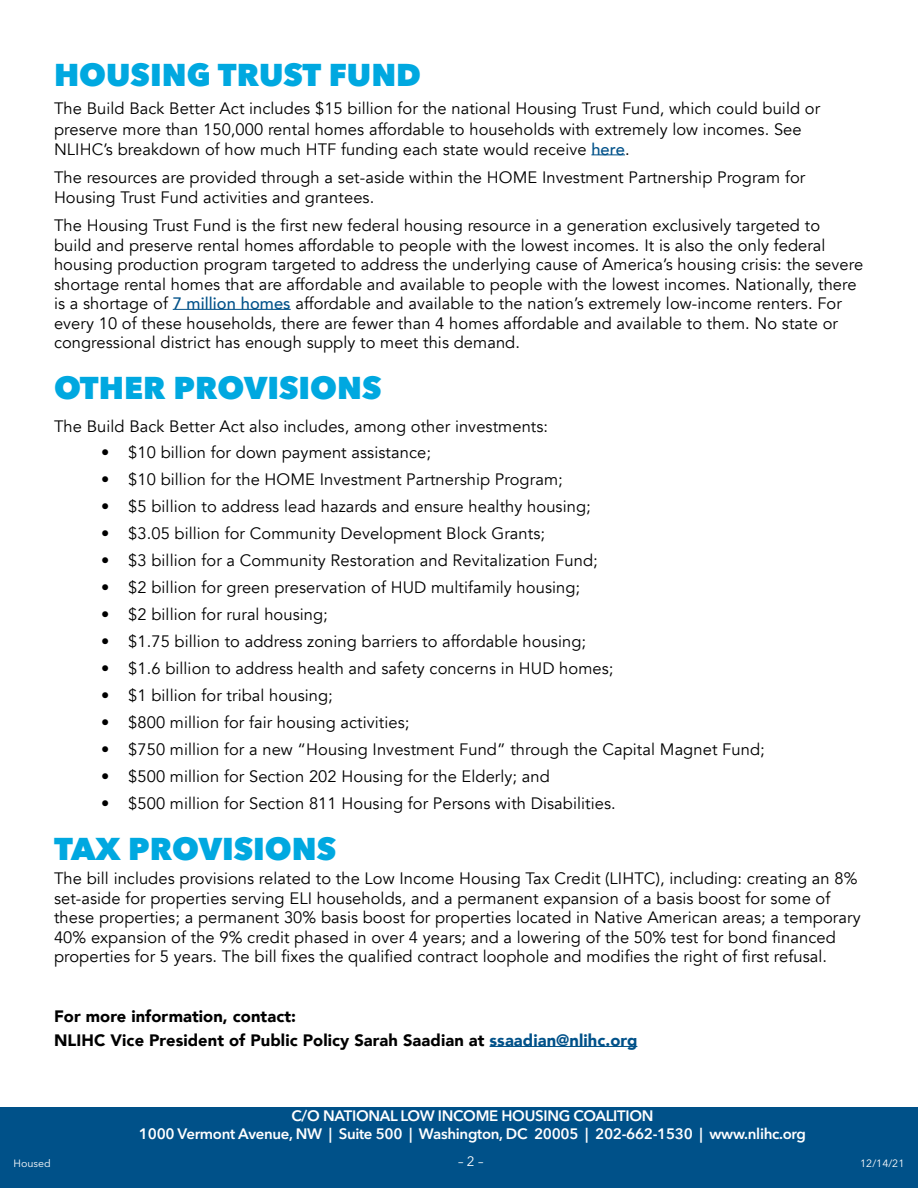
<style>
.page{position:relative;width:918px;height:1188px;background:#fff}
.page>*{position:absolute;margin:0;border:0;box-sizing:border-box;transform-origin:0 0}
.t1{font:800 31.5px "Avenir Next";color:#00a8e0}
.t2{font:16.5px/19.5px "Avenir";letter-spacing:.005em;color:#000}
.t3{font:900 16.5px/24px "Avenir";letter-spacing:.005em;color:#000}
.t4{font:600 15px "Avenir Next LT Pro";letter-spacing:-.02em;color:#fff}
.t5{font:13.5px "Avenir Next LT Pro";color:#fff}
.t6{font:10.5px "Avenir Next LT Pro";color:#fff}
.s1{font-weight:500;color:#005189}
.s2{color:#005189}
</style>
<div class="page">
<div style="left:0;top:1107px;width:918px;height:81px;background:#005189"></div>
<hr style="left:591px;top:155px;width:34px;height:1px;background:#005189">
<hr style="left:173px;top:309px;width:118px;height:1px;background:#005189">
<hr style="left:490px;top:1046px;width:147px;height:1px;background:#005189">
<h1 class="t1" style="left:54px;top:55px;width:369px">HOUSING TRUST FUND</h1>
<p class="t2" style="left:54px;top:98px;width:768px;line-height:21px">The Build Back Better Act includes $15 billion for the national Housing Trust Fund, which could build or preserve more than 150,000 rental homes affordable to households with extremely low incomes. See</p>
<p class="t2" style="left:54px;top:135px;width:753px;line-height:28.5px">NLIHC’s breakdown of how much HTF funding each state would receive <span class="s1">here</span>.<br>The resources are provided through a set-aside within the HOME Investment Partnership Program for</p>
<p class="t2" style="left:54px;top:183px;width:768px;line-height:28.5px">Housing Trust Fund activities and grantees.<br>The Housing Trust Fund is the first new federal housing resource in a generation exclusively targeted to</p>
<p class="t2" style="left:54px;top:235px;width:811px">build and preserve rental homes affordable to people with the lowest incomes. It is also the only federal housing production program targeted to address the underlying cause of America’s housing crisis: the severe shortage rental homes that are affordable and available to people with the lowest incomes. Nationally, there is a shortage of <span class="s1">7 million homes</span> affordable and available to the nation’s extremely low-income renters. For every 10 of these households, there are fewer than 4 homes affordable and available to them. No state or congressional district has enough supply to meet this demand.</p>
<h1 class="t1" style="left:54px;top:369px;width:329px">OTHER PROVISIONS</h1>
<p class="t2" style="left:54px;top:417px;width:496px">The Build Back Better Act also includes, among other investments:</p>
<p class="t2" style="left:101px;top:443px;width:331px">• $10 billion for down payment assistance;</p>
<p class="t2" style="left:101px;top:470px;width:463px">• $10 billion for the HOME Investment Partnership Program;</p>
<p class="t2" style="left:101px;top:497px;width:491px">• $5 billion to address lead hazards and ensure healthy housing;</p>
<p class="t2" style="left:101px;top:524px;width:445px">• $3.05 billion for Community Development Block Grants;</p>
<p class="t2" style="left:101px;top:551px;width:498px">• $3 billion for a Community Restoration and Revitalization Fund;</p>
<p class="t2" style="left:101px;top:578px;width:480px">• $2 billion for green preservation of HUD multifamily housing;</p>
<p class="t2" style="left:101px;top:605px;width:228px">• $2 billion for rural housing;</p>
<p class="t2" style="left:101px;top:632px;width:486px">• $1.75 billion to address zoning barriers to affordable housing;</p>
<p class="t2" style="left:101px;top:659px;width:514px">• $1.6 billion to address health and safety concerns in HUD homes;</p>
<p class="t2" style="left:101px;top:686px;width:233px">• $1 billion for tribal housing;</p>
<p class="t2" style="left:101px;top:713px;width:310px">• $800 million for fair housing activities;</p>
<p class="t2" style="left:101px;top:740px;width:665px">• $750 million for a new “Housing Investment Fund” through the Capital Magnet Fund;</p>
<p class="t2" style="left:101px;top:767px;width:450px">• $500 million for Section 202 Housing for the Elderly; and</p>
<p class="t2" style="left:101px;top:794px;width:516px">• $500 million for Section 811 Housing for Persons with Disabilities.</p>
<h1 class="t1" style="left:54px;top:830px;width:284px">TAX PROVISIONS</h1>
<p class="t2" style="left:54px;top:869px;width:808px">The bill includes provisions related to the Low Income Housing Tax Credit (LIHTC), including: creating an 8% set-aside for properties serving ELI households, and a permanent expansion of a basis boost for some of these properties; a permanent 30% basis boost for properties located in Native American areas; a temporary 40% expansion of the 9% credit phased in over 4 years; and a lowering of the 50% test for bond financed properties for 5 years. The bill fixes the qualified contract loophole and modifies the right of first refusal.</p>
<p class="t3" style="left:54px;top:1004px;width:585px">For more information, contact:<br>NLIHC Vice President of Public Policy Sarah Saadian at <span class="s2">ssaadian@nlihc.org</span></p>
<p class="t4" style="left:292px;top:1107px;width:363px">C/O NATIONAL LOW INCOME HOUSING COALITION</p>
<p class="t4" style="left:139px;top:1124px;width:669px">1000 Vermont Avenue, NW | Suite 500 | Washington, DC 20005 | 202-662-1530 | www.nlihc.org</p>
<p class="t6" style="left:14px;top:1157px;width:39px">Housed</p>
<p class="t5" style="left:458px;top:1153px;width:27px">– 2 –</p>
<p class="t6" style="left:860px;top:1157px;width:46px">12/14/21</p>
</div>
